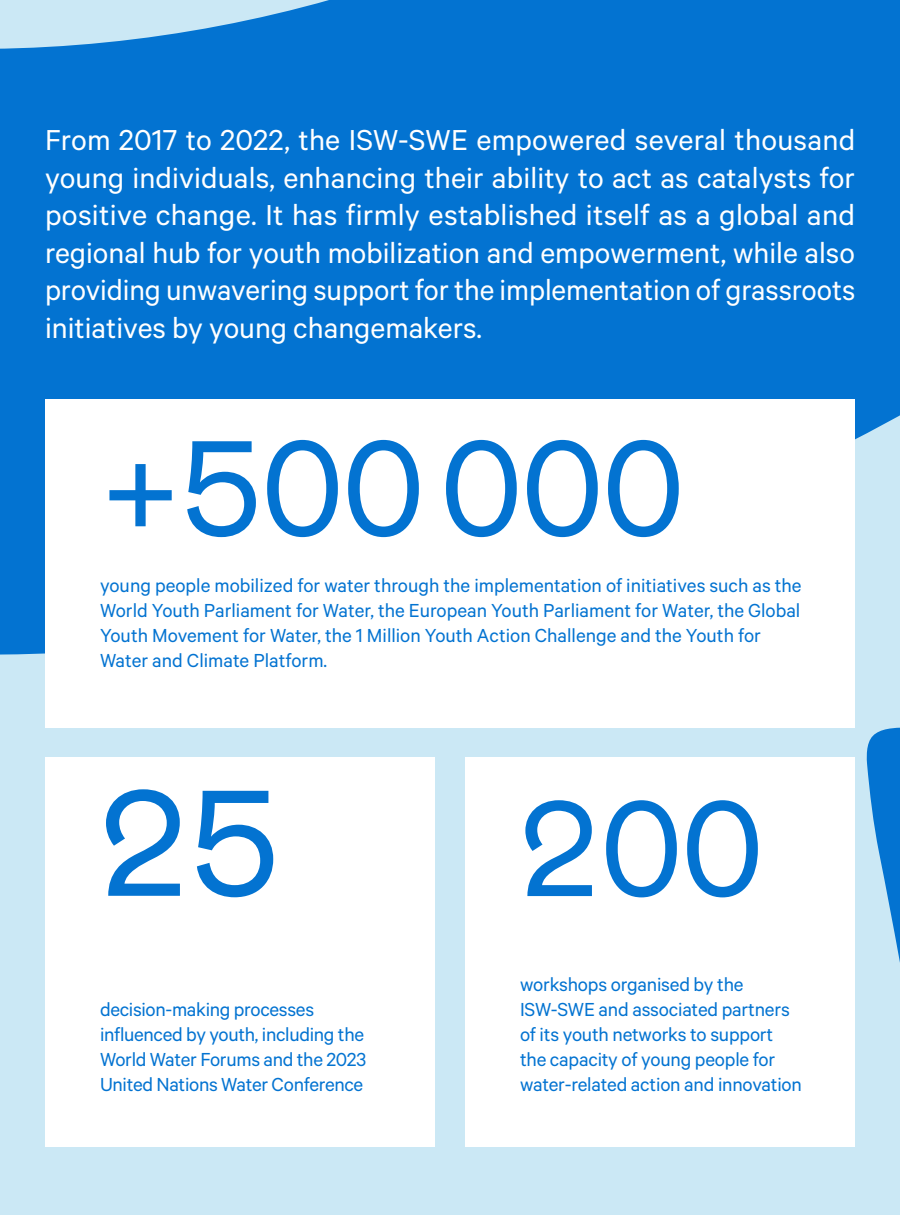
<style>
.page{position:relative;width:900px;height:1215px;background:#cbe8f5}
.page>*{position:absolute;margin:0;border:0;box-sizing:border-box;transform-origin:0 0}
.t1{font:150px "Mabry Mono Pro";color:#0373d1}
.t2{font:135px "Mabry Mono Pro";color:#0373d1}
.t3{font:32.5px/37.5px "Calibre";color:#fff;text-align:justify}
.t4{font:21.25px/25px "Calibre";letter-spacing:-.01em;color:#0373d1}
</style>
<div class="page">
<svg style="left:866px;top:727px;width:34px;height:236px"></svg>
<div style="left:0;top:0;width:900px;height:655px;background:#0373d1"></div>
<div style="left:45px;top:758px;width:390px;height:390px;background:#fff"></div>
<div style="left:465px;top:758px;width:390px;height:390px;background:#fff"></div>
<div style="left:45px;top:399px;width:810px;height:329px;background:#fff"></div>
<p class="t3" style="left:45px;top:120px;width:812px">From 2017 to 2022, the ISW-SWE empowered several thousand young individuals, enhancing their ability to act as catalysts for positive change. It has firmly established itself as a global and regional hub for youth mobilization and empowerment, while also providing unwavering support for the implementation of grassroots initiatives by young changemakers.</p>
<h2 class="t2" style="left:100px;top:408px;width:585px">+500000</h2>
<p class="t4" style="left:100px;top:573px;width:703px">young people mobilized for water through the implementation of initiatives such as the World Youth Parliament for Water, the European Youth Parliament for Water, the Global Youth Movement for Water, the 1 Million Youth Action Challenge and the Youth for Water and Climate Platform.</p>
<h1 class="t1" style="left:100px;top:754px;width:181px">25</h1>
<h2 class="t2" style="left:520px;top:769px;width:244px">200</h2>
<p class="t4" style="left:100px;top:997px;width:268px">decision-making processes influenced by youth, including the<br>World Water Forums and the 2023<br>United Nations Water Conference</p>
<p class="t4" style="left:520px;top:971px;width:283px">workshops organised by the<br>ISW-SWE and associated partners of its youth networks to support the capacity of young people for water-related action and innovation</p>
</div>
